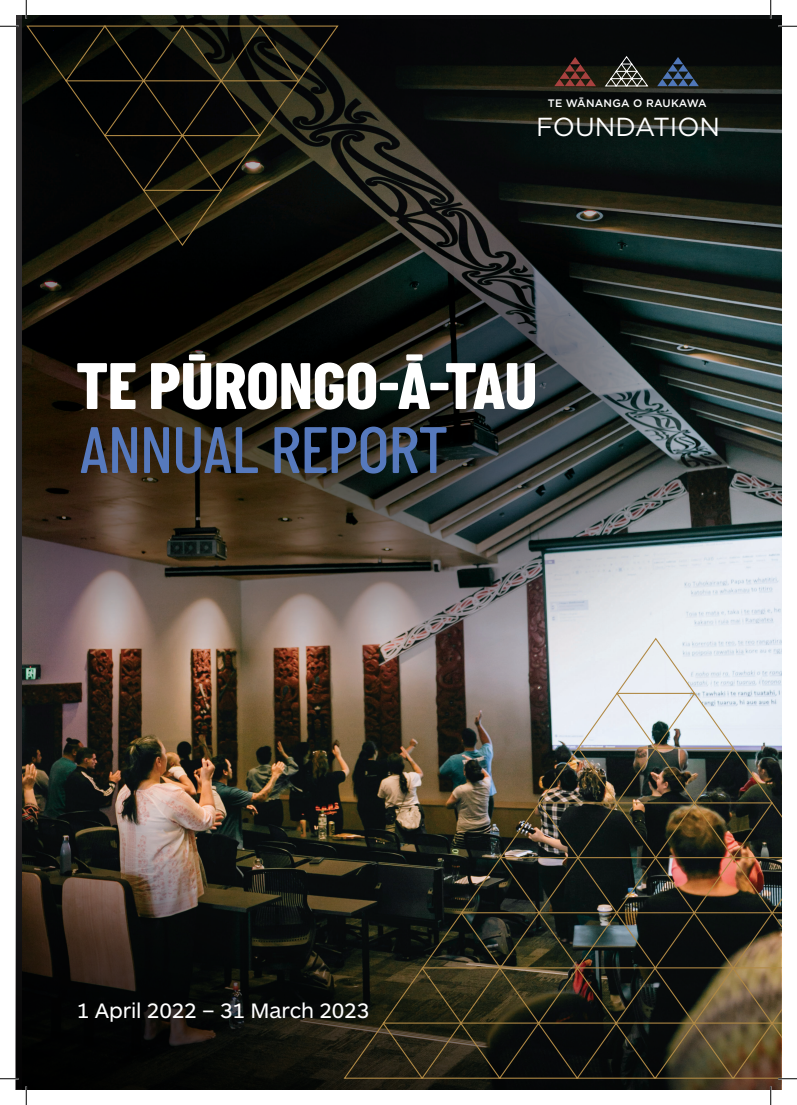
<style>
.page{position:relative;width:797px;height:1105px;background:#fff}
.page>*{position:absolute;margin:0;border:0;box-sizing:border-box;transform-origin:0 0}
.major_head{font:800 67.5px "Italian Plate No 1";letter-spacing:-.02em;color:#fff}
.major_head-2{font:500 67.5px "Italian Plate No 1";letter-spacing:-.015em;color:#5679bd}
.t1{font:26.12px "Gotham";color:#fff}
.t2{font:21.75px "ARS Maquette Pro";letter-spacing:-.01em;color:#fff}
.t3{font:500 10.88px "Gotham";letter-spacing:.02em;color:#fff}
</style>
<div class="page">
<img style="left:16px;top:19px;width:765px;height:1070px">
<svg style="left:554px;top:57px;width:42px;height:29px"></svg>
<svg style="left:605px;top:56px;width:43px;height:30px"></svg>
<svg style="left:657px;top:57px;width:42px;height:29px"></svg>
<svg style="left:25px;top:25px;width:314px;height:222px;background:#13120b"></svg>
<svg style="left:0;top:25px;width:19px;height:2px"></svg>
<svg style="left:778px;top:25px;width:19px;height:2px"></svg>
<svg style="left:0;top:1078px;width:19px;height:1px"></svg>
<img style="left:342px;top:637px;width:455px;height:442px">
<svg style="left:25px;top:0;width:2px;height:19px"></svg>
<svg style="left:25px;top:1086px;width:2px;height:19px"></svg>
<svg style="left:770px;top:0;width:1px;height:19px"></svg>
<svg style="left:770px;top:1086px;width:1px;height:19px"></svg>
<p class="t3" style="left:548px;top:96px;width:160px">TE WĀNANGA O RAUKAWA</p>
<p class="t1" style="left:536px;top:110px;width:185px">FOUNDATION</p>
<p class="major_head" style="left:77px;top:350px;width:463px">TE PŪRONGO-Ā-TAU</p>
<p class="major_head-2" style="left:80px;top:414px;width:369px">ANNUAL REPORT</p>
<p class="t2" style="left:77px;top:996px;width:294px">1 April 2022 – 31 March 2023</p>
</div>
